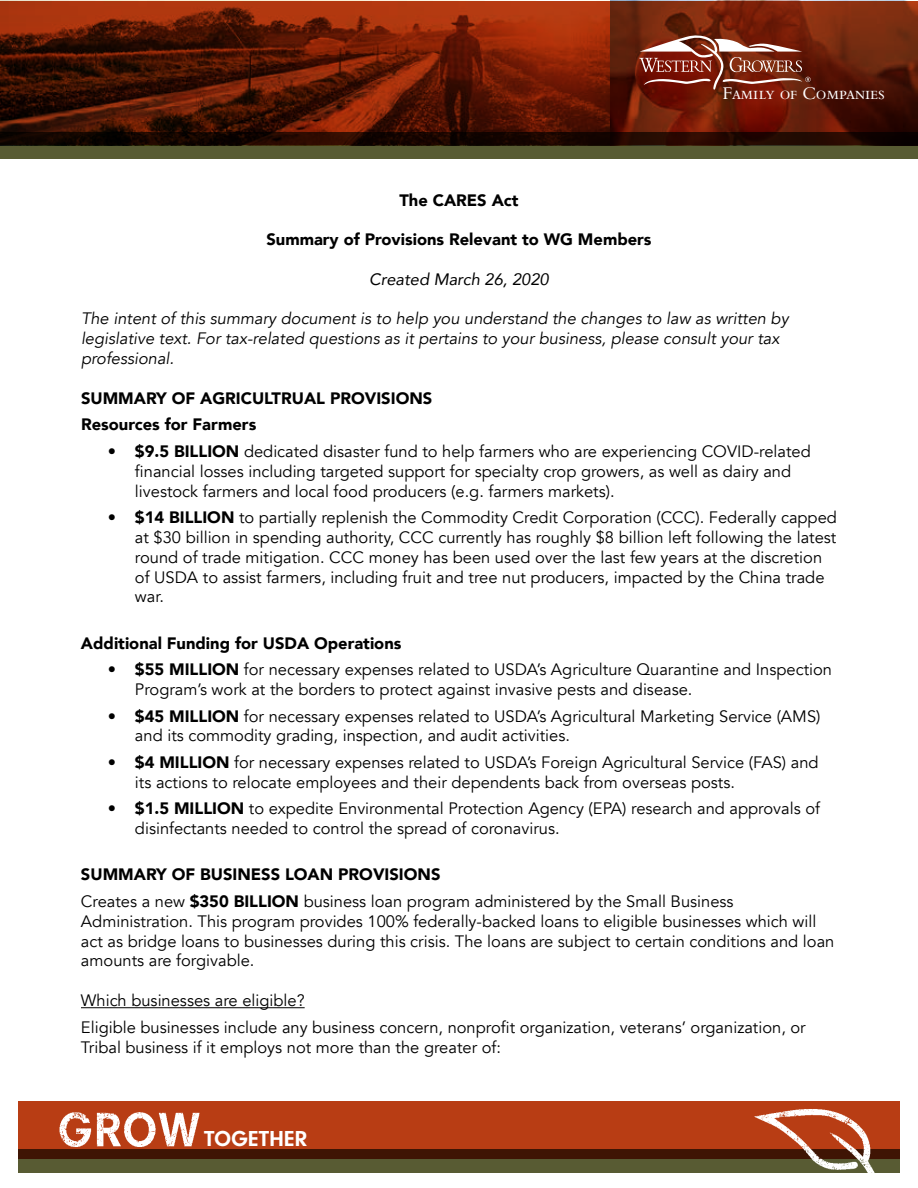
<style>
.page{position:relative;width:918px;height:1188px;background:#fff}
.page>*{position:absolute;margin:0;border:0;box-sizing:border-box;transform-origin:0 0}
.t1{font:700 22.5px "Neuzeit Gro";color:#fff}
.t2{font:18.75px "Bembo Std";letter-spacing:-.02em;color:#fff}
.t3{font:16.5px/19.8px "Avenir";color:#000}
.t4{font:italic 16.5px/19.8px "Avenir";color:#000}
.t5{font:900 16.5px/26.5px "Avenir";color:#000}
.t6{font:italic 16.5px "Avenir";color:#000}
.s1{font-weight:900}
</style>
<div class="page">
<svg style="left:0;top:1px;width:918px;height:131px;background:#691d07"></svg>
<svg style="left:0;top:132px;width:918px;height:26px;background:#372e18"></svg>
<svg style="left:639px;top:35px;width:172px;height:55px;background:#8f493a"></svg>
<div style="left:18px;top:1149px;width:882px;height:24px;background:#585b33"></div>
<svg style="left:18px;top:1102px;width:882px;height:57px;background:#9f3410"></svg>
<img style="left:57px;top:1109px;width:143px;height:40px">
<img style="left:745px;top:1101px;width:137px;height:72px">
<hr style="left:81px;top:1007px;width:224px;height:1px;background:#000">
<p class="t2" style="left:723px;top:83px;width:164px">Family of Companies</p>
<p class="t5" style="left:399px;top:186px;width:121px">The CARES Act</p>
<p class="t5" style="left:266px;top:226px;width:387px">Summary of Provisions Relevant to WG Members</p>
<p class="t6" style="left:369px;top:269px;width:181px">Created March 26, 2020</p>
<p class="t4" style="left:81px;top:309px;width:709px">The intent of this summary document is to help you understand the changes to law as written by legislative text. For tax-related questions as it pertains to your business, please consult your tax professional.</p>
<p class="t5" style="left:81px;top:384px;width:353px">SUMMARY OF AGRICULTRUAL PROVISIONS<br>Resources for Farmers</p>
<p class="t3" style="left:135px;top:442px;width:677px;text-indent:-27px"><span class="s1">• $9.5 BILLION</span> dedicated disaster fund to help farmers who are experiencing COVID-related financial losses including targeted support for specialty crop growers, as well as dairy and livestock farmers and local food producers (e.g. farmers markets).</p>
<p class="t3" style="left:135px;top:508px;width:704px;text-indent:-27px"><span class="s1">• $14 BILLION</span> to partially replenish the Commodity Credit Corporation (CCC). Federally capped at $30 billion in spending authority, CCC currently has roughly $8 billion left following the latest round of trade mitigation. CCC money has been used over the last few years at the discretion of USDA to assist farmers, including fruit and tree nut producers, impacted by the China trade war.</p>
<p class="t5" style="left:81px;top:629px;width:322px">Additional Funding for USDA Operations</p>
<p class="t3" style="left:135px;top:660px;width:699px;text-indent:-27px"><span class="s1">• $55 MILLION</span> for necessary expenses related to USDA’s Agriculture Quarantine and Inspection<br>Program’s work at the borders to protect against invasive pests and disease.</p>
<p class="t3" style="left:135px;top:706px;width:687px;text-indent:-27px"><span class="s1">• $45 MILLION</span> for necessary expenses related to USDA’s Agricultural Marketing Service (AMS) and its commodity grading, inspection, and audit activities.</p>
<p class="t3" style="left:135px;top:753px;width:685px;text-indent:-27px"><span class="s1">• $4 MILLION</span> for necessary expenses related to USDA’s Foreign Agricultural Service (FAS) and its actions to relocate employees and their dependents back from overseas posts.</p>
<p class="t3" style="left:135px;top:799px;width:687px;text-indent:-27px"><span class="s1">• $1.5 MILLION</span> to expedite Environmental Protection Agency (EPA) research and approvals of disinfectants needed to control the spread of coronavirus.</p>
<p class="t3" style="left:81px;top:862px;width:654px;line-height:26.5px"><span class="s1">SUMMARY OF BUSINESS LOAN PROVISIONS<br></span>Creates a new <span class="s1">$350 BILLION</span> business loan program administered by the Small Business</p>
<p class="t3" style="left:81px;top:912px;width:755px">Administration. This program provides 100% federally-backed loans to eligible businesses which will act as bridge loans to businesses during this crisis. The loans are subject to certain conditions and loan amounts are forgivable.</p>
<p class="t3" style="left:81px;top:988px;width:726px;line-height:26.5px">Which businesses are eligible?<br>Eligible businesses include any business concern, nonprofit organization, veterans’ organization, or</p>
<p class="t3" style="left:81px;top:1038px;width:422px">Tribal business if it employs not more than the greater of:</p>
<h1 class="t1" style="left:204px;top:1126px;width:105px">TOGETHER</h1>
</div>
